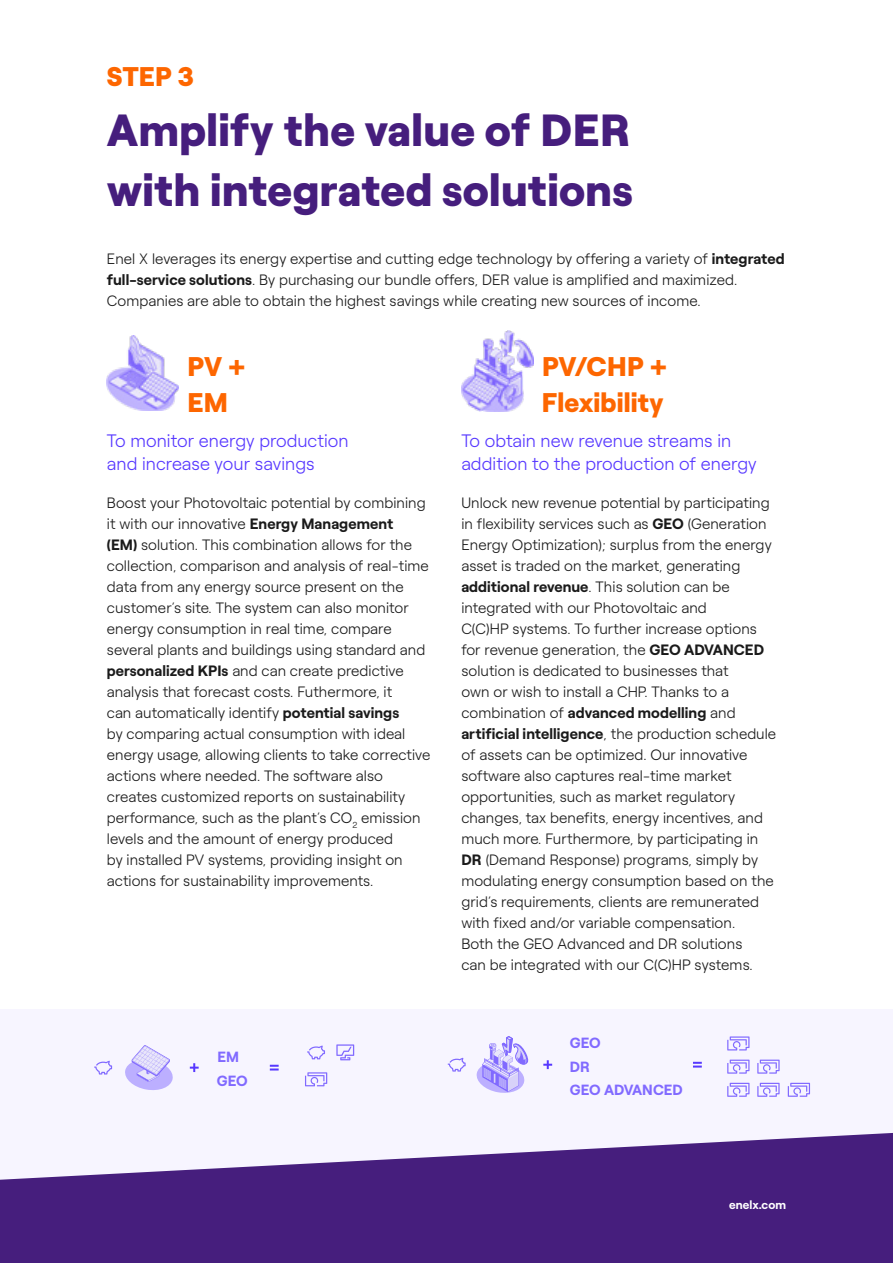
<style>
.page{position:relative;width:893px;height:1263px;background:#fff}
.page>*{position:absolute;margin:0;border:0;box-sizing:border-box;transform-origin:0 0}
.t1{font:900 45px/60px "Roobert ENEL";letter-spacing:.005em;color:#461e7d}
.t2{font:900 27px/36px "Roobert ENEL";letter-spacing:.005em;color:#fd6600}
.t3{font:300 18px/22.5px "Roobert ENEL";letter-spacing:.005em;color:#5738ff}
.t4{font:300 15px/21px "Roobert ENEL";letter-spacing:.005em;color:#1a1a1a}
.t5{font:700 14.85px/23.2px "Roobert ENEL";letter-spacing:.005em;color:#816aff}
.t6{font:700 12px "Roobert ENEL";letter-spacing:.005em;color:#fff}
.s1{font-weight:700}
</style>
<div class="page">
<div style="left:0;top:1010px;width:893px;height:253px;background:#f7f5ff"></div>
<img style="left:107px;top:335px;width:72px;height:76px">
<img style="left:461px;top:330px;width:72px;height:81px">
<svg style="left:125px;top:1045px;width:48px;height:45px"></svg>
<svg style="left:307px;top:1045px;width:18px;height:14px"></svg>
<svg style="left:94px;top:1061px;width:18px;height:13px"></svg>
<svg style="left:336px;top:1044px;width:18px;height:16px"></svg>
<svg style="left:305px;top:1072px;width:22px;height:14px"></svg>
<svg style="left:190px;top:1063px;width:9px;height:9px"></svg>
<svg style="left:270px;top:1065px;width:9px;height:5px"></svg>
<svg style="left:477px;top:1036px;width:52px;height:57px"></svg>
<svg style="left:448px;top:1058px;width:18px;height:13px"></svg>
<svg style="left:727px;top:1036px;width:22px;height:14px"></svg>
<svg style="left:727px;top:1059px;width:22px;height:15px"></svg>
<svg style="left:727px;top:1083px;width:22px;height:14px"></svg>
<svg style="left:757px;top:1059px;width:23px;height:15px"></svg>
<svg style="left:757px;top:1083px;width:23px;height:14px"></svg>
<svg style="left:788px;top:1083px;width:22px;height:14px"></svg>
<svg style="left:543px;top:1060px;width:9px;height:9px"></svg>
<svg style="left:693px;top:1062px;width:9px;height:5px"></svg>
<svg style="left:0;top:1133px;width:893px;height:130px;fill:#461e7d"></svg>
<h2 class="t2" style="left:107px;top:56px;width:89px">Step 3</h2>
<h1 class="t1" style="left:107px;top:96px;width:527px">Amplify the value of DER with integrated solutions</h1>
<p class="t4" style="left:107px;top:247px;width:679px">Enel X leverages its energy expertise and cutting edge technology by offering a variety of <span class="s1">integrated full-service solutions</span>. By purchasing our bundle offers, DER value is amplified and maximized.<br>Companies are able to obtain the highest savings while creating new sources of income.</p>
<h2 class="t2" style="left:187px;top:346px;width:60px">PV +<br>EM</h2>
<p class="t3" style="left:107px;top:428px;width:243px">To monitor energy production and increase your savings</p>
<p class="t4" style="left:107px;top:491px;width:325px">Boost your Photovoltaic potential by combining it with our innovative <span class="s1">Energy Management<br>(EM)</span> solution. This combination allows for the collection, comparison and analysis of real-time data from any energy source present on the customer’s site. The system can also monitor energy consumption in real time, compare several plants and buildings using standard and <span class="s1">personalized KPIs</span> and can create predictive analysis that forecast costs. Futhermore, it<br>can automatically identify <span class="s1">potential savings<br></span>by comparing actual consumption with ideal energy usage, allowing clients to take corrective actions where needed. The software also creates customized reports on sustainability performance, such as the plant’s CO<sub>2</sub> emission levels and the amount of energy produced<br>by installed PV systems, providing insight on actions for sustainability improvements.</p>
<p class="t5" style="left:217px;top:1044px;width:32px">EM<br>GEO</p>
<h2 class="t2" style="left:542px;top:346px;width:127px">PV/CHP +<br>Flexibility</h2>
<p class="t3" style="left:461px;top:428px;width:297px">To obtain new revenue streams in addition to the production of energy</p>
<p class="t4" style="left:461px;top:491px;width:316px">Unlock new revenue potential by participating in flexibility services such as <span class="s1">GEO</span> (Generation Energy Optimization); surplus from the energy asset is traded on the market, generating <span class="s1">additional revenue</span>. This solution can be integrated with our Photovoltaic and<br>C(C)HP systems. To further increase options for revenue generation, the <span class="s1">GEO ADVANCED </span>solution is dedicated to businesses that<br>own or wish to install a CHP. Thanks to a combination of <span class="s1">advanced modelling</span> and <span class="s1">artificial intelligence</span>, the production schedule of assets can be optimized. Our innovative software also captures real-time market opportunities, such as market regulatory changes, tax benefits, energy incentives, and much more. Furthermore, by participating in <span class="s1">DR</span> (Demand Response) programs, simply by modulating energy consumption based on the grid’s requirements, clients are remunerated with fixed and/or variable compensation.<br>Both the GEO Advanced and DR solutions<br>can be integrated with our C(C)HP systems.</p>
<p class="t5" style="left:570px;top:1030px;width:115px">GEO<br>DR<br>GEO ADVANCED</p>
<p class="t6" style="left:729px;top:1195px;width:58px">enelx.com</p>
</div>
